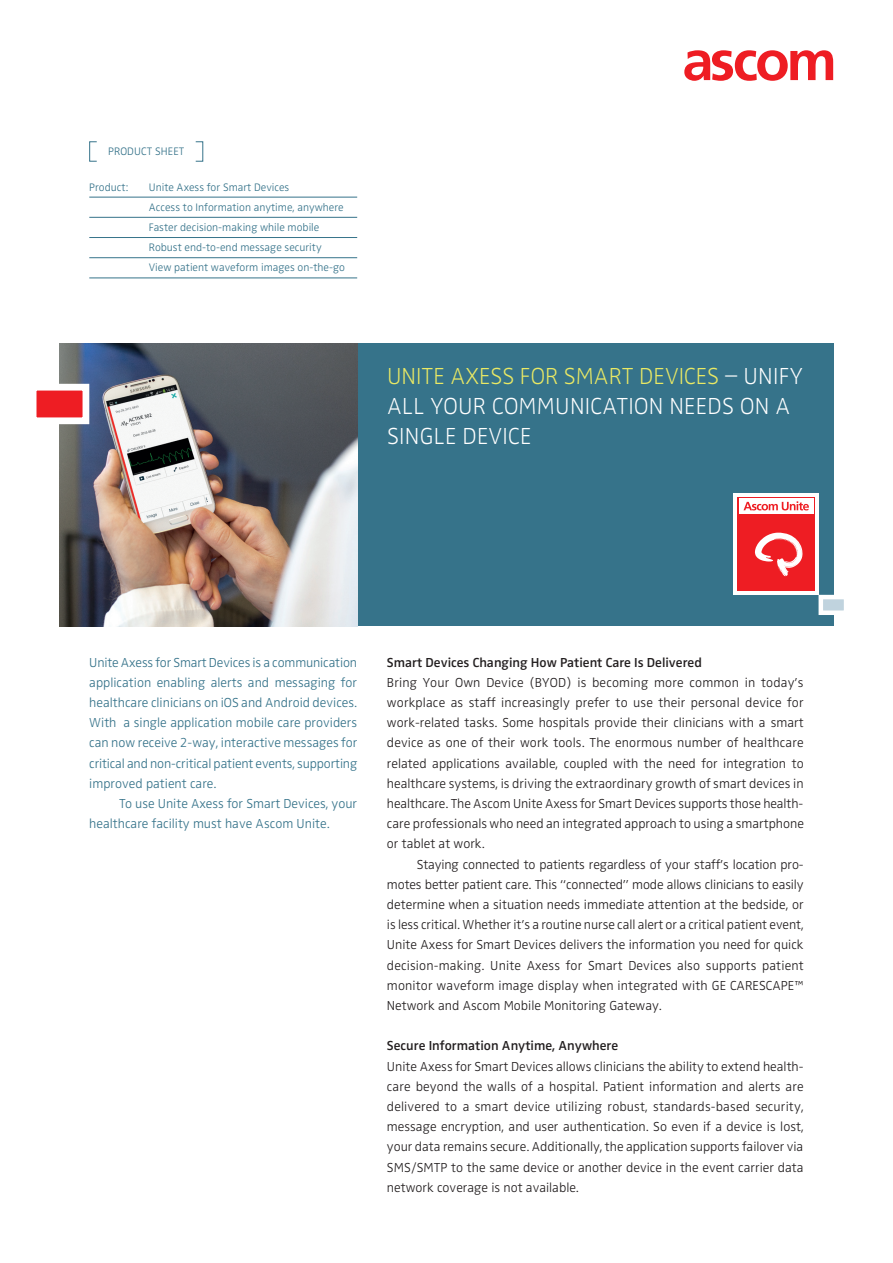
<style>
.page{position:relative;width:893px;height:1263px;background:#fff}
.page>*{position:absolute;margin:0;border:0;box-sizing:border-box;transform-origin:0 0}
.t1{font:200 24px/30.3px "Ascom Zwo";letter-spacing:.01em;color:#fff}
.t2{font:300 13.5px/20.2px "Ascom Zwo";color:#231f20;text-align:justify}
.t3{font:300 13.5px/20.2px "Ascom Zwo";color:#36738a;text-align:justify}
.t4{font:600 13.5px "Ascom Zwo";color:#231f20}
.t5{font:300 11.25px/20.2px "Ascom Zwo";color:#36738a}
.s1{color:#eae964}
</style>
<div class="page">
<div style="left:357px;top:343px;width:476px;height:283px;background:#36738a"></div>
<svg style="left:684px;top:50px;width:149px;height:31px"></svg>
<img style="left:60px;top:343px;width:297px;height:283px">
<div style="left:733px;top:493px;width:86px;height:101px;background:#fff"></div>
<div style="left:738px;top:497px;width:77px;height:94px;background:#ee1d23"></div>
<svg style="left:755px;top:533px;width:48px;height:43px"></svg>
<div style="left:739px;top:498px;width:74px;height:16px;background:#fff"></div>
<svg style="left:743px;top:501px;width:66px;height:9px"></svg>
<div style="left:818px;top:595px;width:30px;height:20px;background:#c0d3de;border:4px solid #fff"></div>
<div style="left:30px;top:384px;width:59px;height:40px;background:#ee1d23;border:7px solid #fff"></div>
<hr style="left:89px;top:197px;width:268px;height:1px;background:#36738a">
<hr style="left:89px;top:217px;width:268px;height:1px;background:#36738a">
<hr style="left:89px;top:237px;width:268px;height:1px;background:#36738a">
<hr style="left:89px;top:257px;width:268px;height:1px;background:#36738a">
<hr style="left:89px;top:278px;width:268px;height:1px;background:#36738a">
<div style="left:89px;top:141px;width:8px;height:21px;border:1px solid #36738a"></div>
<div style="left:195px;top:141px;width:8px;height:21px;border:1px solid #36738a"></div>
<p class="t5" style="left:108px;top:141px;width:78px">PRODUCT SHEET</p>
<p class="t5" style="left:89px;top:177px;width:40px">Product:</p>
<p class="t5" style="left:149px;top:177px;width:198px">Unite Axess for Smart Devices<br>Access to Information anytime, anywhere Faster decision-making while mobile Robust end-to-end message security View patient waveform images on-the-go</p>
<h1 class="t1" style="left:387px;top:361px;width:417px"><span class="s1">UNITE AXESS FOR SMART DEVICES</span> – UNIFY<br>ALL YOUR COMMUNICATION NEEDS ON A<br>SINGLE DEVICE</h1>
<p class="t3" style="left:89px;top:652px;width:270px">Unite Axess for Smart Devices is a communication application enabling alerts and messaging for healthcare clinicians on iOS and Android devices.<br>With a single application mobile care providers can now receive 2-way, interactive messages for critical and non-critical patient events, supporting improved patient care.</p>
<p class="t3" style="left:89px;top:793px;width:269px;text-indent:30px">To use Unite Axess for Smart Devices, your healthcare facility must have Ascom Unite.</p>
<p class="t4" style="left:387px;top:654px;width:316px">Smart Devices Changing How Patient Care Is Delivered</p>
<p class="t2" style="left:387px;top:672px;width:418px">Bring Your Own Device (BYOD) is becoming more common in today’s workplace as staff increasingly prefer to use their personal device for work-related tasks. Some hospitals provide their clinicians with a smart device as one of their work tools. The enormous number of healthcare related applications available, coupled with the need for integration to healthcare systems, is driving the extraordinary growth of smart devices in healthcare. The Ascom Unite Axess for Smart Devices supports those health&shy;care professionals who need an integrated approach to using a smartphone or tablet at work.</p>
<p class="t2" style="left:387px;top:854px;width:418px;text-indent:30px">Staying connected to patients regardless of your staff’s location pro&shy;motes better patient care. This “connected” mode allows clinicians to easily determine when a situation needs immediate attention at the bedside, or is less critical. Whether it’s a routine nurse call alert or a critical patient event, Unite Axess for Smart Devices delivers the information you need for quick decision-making. Unite Axess for Smart Devices also supports patient monitor waveform image display when integrated with GE CARESCAPE™ Network and Ascom Mobile Monitoring Gateway.</p>
<p class="t4" style="left:387px;top:1038px;width:233px">Secure Information Anytime, Anywhere</p>
<p class="t2" style="left:387px;top:1056px;width:418px">Unite Axess for Smart Devices allows clinicians the ability to extend health&shy;care beyond the walls of a hospital. Patient information and alerts are delivered to a smart device utilizing robust, standards-based security, message encryption, and user authentication. So even if a device is lost, your data remains secure. Additionally, the application supports failover via SMS/SMTP to the same device or another device in the event carrier data network coverage is not available.</p>
</div>
